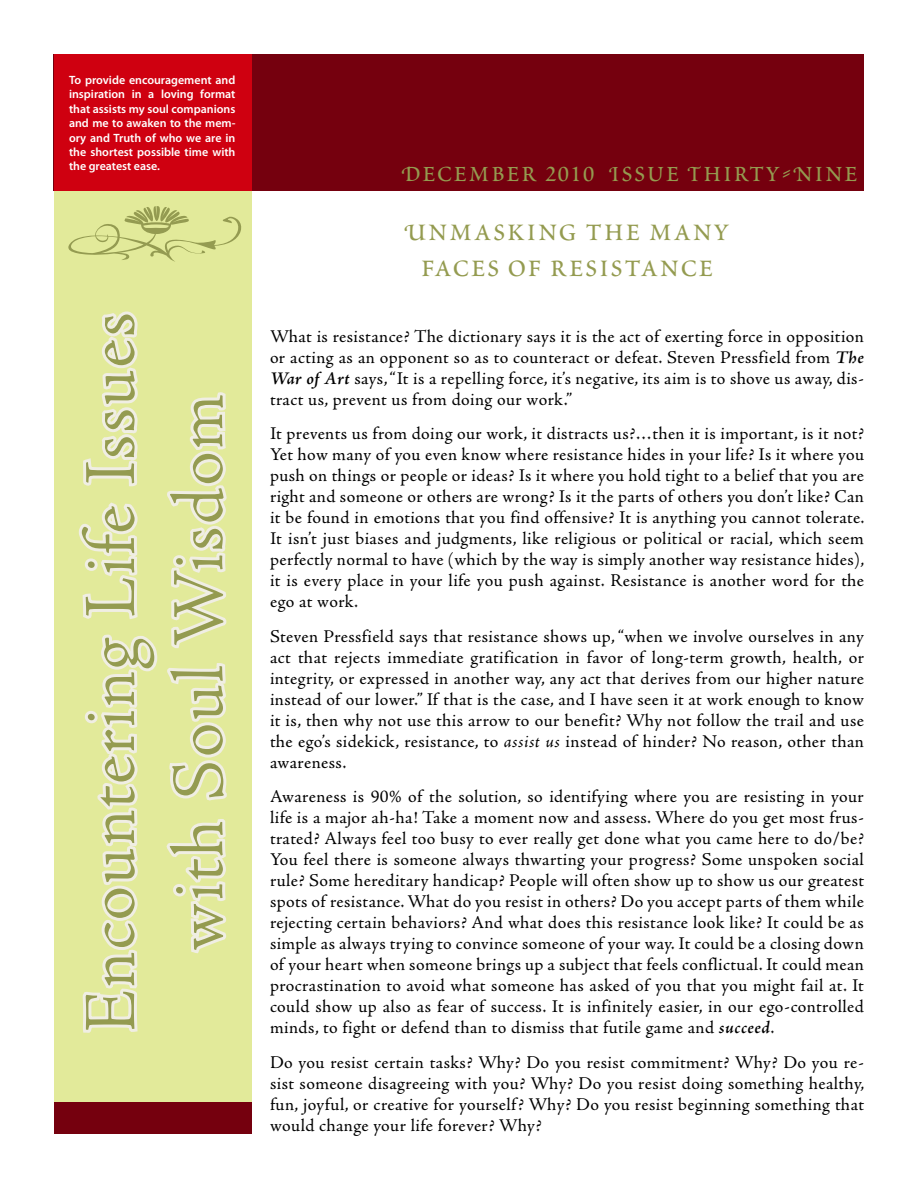
<style>
.page{position:relative;width:918px;height:1188px;background:#fff}
.page>*{position:absolute;margin:0;border:0;box-sizing:border-box;transform-origin:0 0}
.t1{font:300 73.5px/88.2px "Adobe Jenson Pro";letter-spacing:.02em;color:#949b50;text-align:center}
.t2{font:36px/36px "Poetica Roman Small Caps";letter-spacing:.025em;color:#949b50;text-align:center}
.t3{font:33px "Poetica Roman Small Caps";letter-spacing:.025em;color:#949b50}
.t4{font:18px/21px "Adobe Jenson Pro";letter-spacing:.02em;color:#000;text-align:justify}
.t5{font:600 12px/14.4px "Myriad Pro";color:#fff;text-align:justify}
.s1{font-weight:600;font-style:italic}
.s2{font-style:italic}
</style>
<div class="page">
<div style="left:54px;top:54px;width:810px;height:137px;background:#75000e"></div>
<svg style="left:54px;top:54px;width:198px;height:1048px;background:#d76b4f"></svg>
<div style="left:54px;top:1102px;width:198px;height:32px;background:#75000e"></div>
<svg style="left:65px;top:174px;width:177px;height:920px;background:#e3e5a5"></svg>
<p class="t5" style="left:69px;top:72px;width:168px">To provide encouragement and inspiration in a loving format that assists my soul companions and me to awaken to the mem&shy;ory and Truth of who we are in the shortest possible time with the greatest ease.</p>
<h1 class="t1" style="left:68px;top:1033px;width:723px;rotate:-90deg">Encountering Life Issues with Soul Wisdom</h1>
<h3 class="t3" style="left:401px;top:159px;width:458px">December 2010 Issue Thirty-Nine</h3>
<h2 class="t2" style="left:404px;top:215px;width:328px">Unmasking the many faces of resistance</h2>
<p class="t4" style="left:270px;top:326px;width:596px">What is resistance? The dictionary says it is the act of exerting force in opposition or acting as an opponent so as to counteract or defeat. Steven Pressfield from <span class="s1">The War of Art</span> says, “It is a repelling force, it’s negative, its aim is to shove us away, dis&shy;tract us, prevent us from doing our work.”</p>
<p class="t4" style="left:270px;top:424px;width:596px">It prevents us from doing our work, it distracts us?…then it is important, is it not?<br>Yet how many of you even know where resistance hides in your life? Is it where you push on things or people or ideas? Is it where you hold tight to a belief that you are right and someone or others are wrong? Is it the parts of others you don’t like? Can it be found in emotions that you find offensive? It is anything you cannot tolerate.<br>It isn’t just biases and judgments, like religious or political or racial, which seem perfectly normal to have (which by the way is simply another way resistance hides), it is every place in your life you push against. Resistance is another word for the ego at work.</p>
<p class="t4" style="left:270px;top:626px;width:596px">Steven Pressfield says that resistance shows up, “when we involve ourselves in any act that rejects immediate gratification in favor of long-term growth, health, or integrity, or expressed in another way, any act that derives from our higher nature instead of our lower.” If that is the case, and I have seen it at work enough to know it is, then why not use this arrow to our benefit? Why not follow the trail and use the ego’s sidekick, resistance, to <span class="s2">assist us</span> instead of hinder? No reason, other than awareness.</p>
<p class="t4" style="left:270px;top:787px;width:596px">Awareness is 90% of the solution, so identifying where you are resisting in your life is a major ah-ha! Take a moment now and assess. Where do you get most frus&shy;trated? Always feel too busy to ever really get done what you came here to do/be?<br>You feel there is someone always thwarting your progress? Some unspoken social rule? Some hereditary handicap? People will often show up to show us our greatest spots of resistance. What do you resist in others? Do you accept parts of them while rejecting certain behaviors? And what does this resistance look like? It could be as simple as always trying to convince someone of your way. It could be a closing down of your heart when someone brings up a subject that feels conflictual. It could mean procrastination to avoid what someone has asked of you that you might fail at. It could show up also as fear of success. It is infinitely easier, in our ego-controlled minds, to fight or defend than to dismiss that futile game and <span class="s1">succeed</span>.</p>
<p class="t4" style="left:270px;top:1052px;width:596px">Do you resist certain tasks? Why? Do you resist commitment? Why? Do you re&shy;sist someone disagreeing with you? Why? Do you resist doing something healthy, fun, joyful, or creative for yourself? Why? Do you resist beginning something that would change your life forever? Why?</p>
</div>
